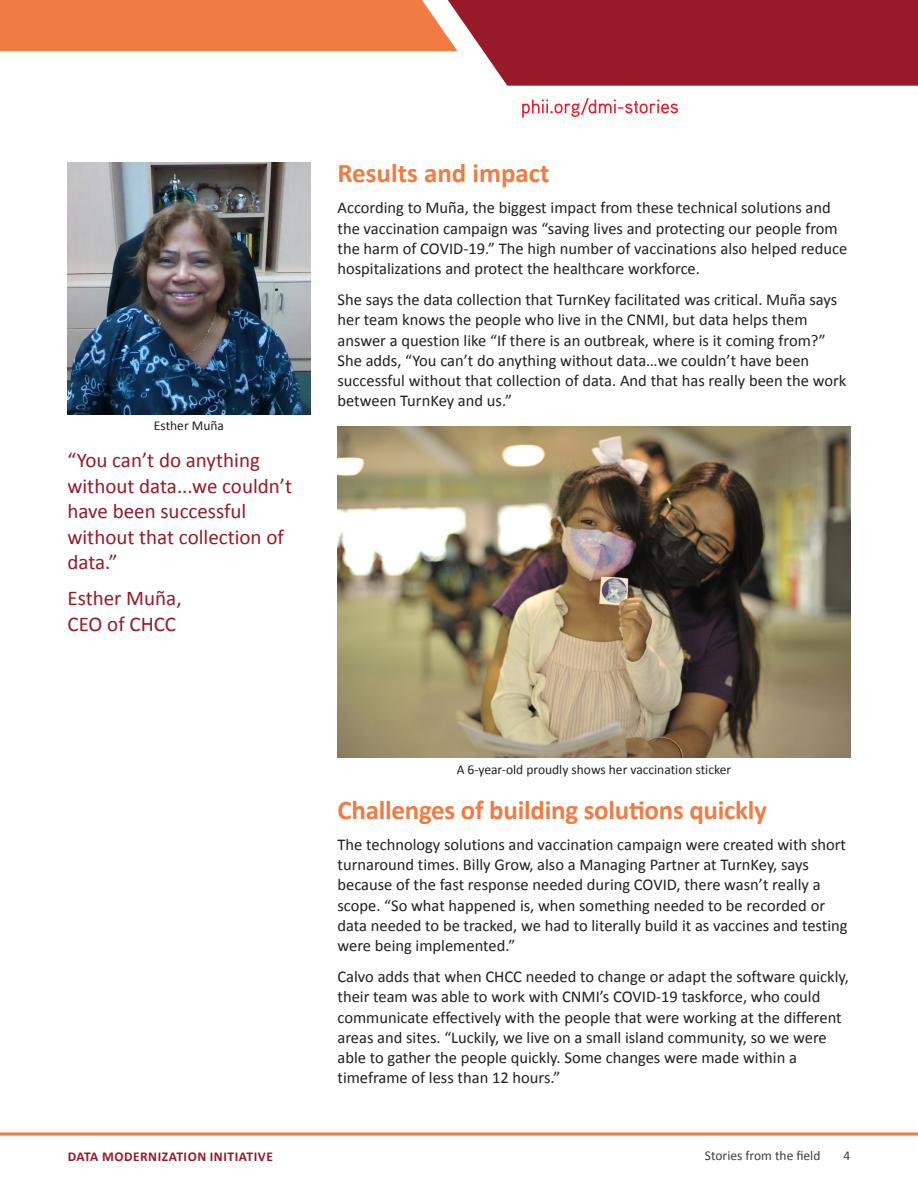
<style>
.page{position:relative;width:918px;height:1188px;background:#fff}
.page>*{position:absolute;margin:0;border:0;box-sizing:border-box;transform-origin:0 0}
.Header_1{font:700 27px "Calibri";letter-spacing:-.01em;color:#f07b43}
.Sidebar{font:21px/25.5px "Calibri";color:#971a29}
.Body_Copy{font:16.5px/20.2px "Calibri";color:#231f20}
.Callout_2_Centered_Bright_Red{font:13.5px "Calibri";color:#231f20}
.t1{font:700 13.5px "Calibri";letter-spacing:.04em;color:#971a29}
.t2{font:13.5px "Calibri";color:#3e3e3f}
</style>
<div class="page">
<svg style="left:0;top:0;width:918px;height:86px"></svg>
<svg style="left:0;top:1132px;width:918px;height:4px;background:#f39b71"></svg>
<svg style="left:522px;top:98px;width:156px;height:20px"></svg>
<img style="left:338px;top:427px;width:512px;height:330px">
<img style="left:68px;top:162px;width:242px;height:253px">
<p class="Callout_2_Centered_Bright_Red" style="left:154px;top:417px;width:72px">Esther Muña</p>
<p class="Sidebar" style="left:68px;top:448px;width:226px">“You can’t do anything without data...we couldn’t have been successful without that collection of data.”</p>
<p class="Sidebar" style="left:68px;top:586px;width:116px">Esther Muña,<br>CEO of CHCC</p>
<p class="Header_1" style="left:338px;top:156px;width:214px">Results and impact</p>
<p class="Body_Copy" style="left:338px;top:198px;width:511px">According to Muña, the biggest impact from these technical solutions and the vaccination campaign was “saving lives and protecting our people from the harm of COVID-19.” The high number of vaccinations also helped reduce hospitalizations and protect the healthcare workforce.</p>
<p class="Body_Copy" style="left:338px;top:290px;width:510px">She says the data collection that TurnKey facilitated was critical. Muña says her team knows the people who live in the CNMI, but data helps them answer a question like “If there is an outbreak, where is it coming from?” She adds, “You can’t do anything without data…we couldn’t have been successful without that collection of data. And that has really been the work between TurnKey and us.”</p>
<p class="Callout_2_Centered_Bright_Red" style="left:457px;top:761px;width:276px">A 6-year-old proudly shows her vaccination sticker</p>
<p class="Header_1" style="left:338px;top:792px;width:431px">Challenges of building solutions quickly</p>
<p class="Body_Copy" style="left:338px;top:834px;width:512px">The technology solutions and vaccination campaign were created with short turnaround times. Billy Grow, also a Managing Partner at TurnKey, says because of the fast response needed during COVID, there wasn’t really a scope. “So what happened is, when something needed to be recorded or data needed to be tracked, we had to literally build it as vaccines and testing were being implemented.”</p>
<p class="Body_Copy" style="left:338px;top:967px;width:513px">Calvo adds that when CHCC needed to change or adapt the software quickly, their team was able to work with CNMI’s COVID-19 taskforce, who could communicate effectively with the people that were working at the different areas and sites. “Luckily, we live on a small island community, so we were able to gather the people quickly. Some changes were made within a timeframe of less than 12 hours.”</p>
<p class="t1" style="left:68px;top:1148px;width:207px">DATA MODERNIZATION INITIATIVE</p>
<p class="t2" style="left:705px;top:1147px;width:117px">Stories from the field</p>
<p class="t2" style="left:844px;top:1147px;width:8px">4</p>
</div>
